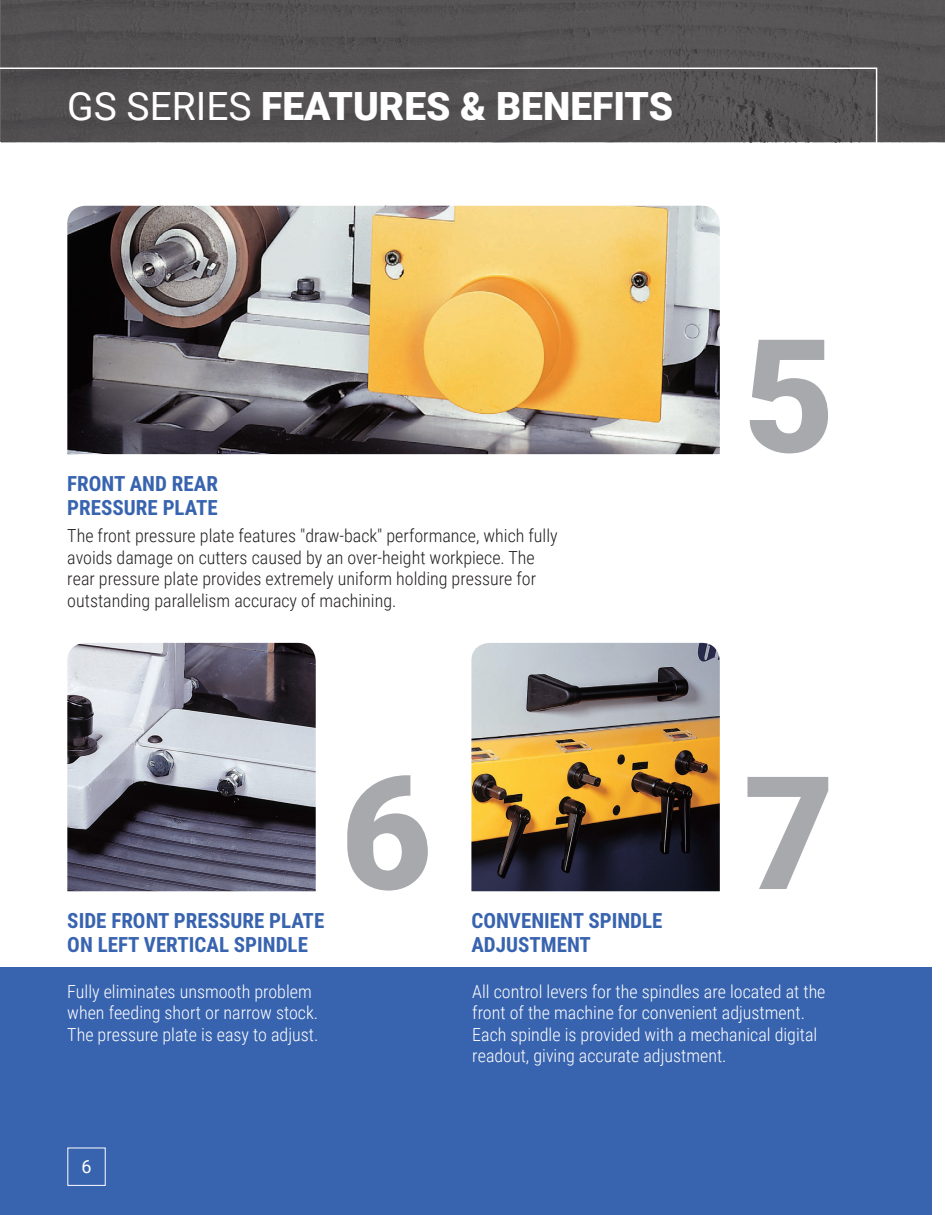
<style>
.page{position:relative;width:945px;height:1215px;background:#fff}
.page>*{position:absolute;margin:0;border:0;box-sizing:border-box;transform-origin:0 0}
.t1{font:900 157.65px "Roboto";color:#a8a9ad}
.t2{font:900 39px "Roboto";color:#fff}
.t3{font:700 21px/24px "Roboto Condensed";color:#3863af}
.t4{font:300 18px/21.6px "Roboto Condensed";color:#fff}
.t5{font:300 18px/21.6px "Roboto Condensed";color:#231f20}
.t6{font:18px "Roboto";color:#fff}
.s1{font-weight:400}
</style>
<div class="page">
<div style="left:0;top:0;width:933px;height:142px;background:#565354"></div>
<div style="left:933px;top:0;width:12px;height:142px;background:#565355"></div>
<div style="left:0;top:968px;width:932px;height:247px;background:#3863af"></div>
<div style="left:67px;top:1148px;width:39px;height:38px;border:1px solid #fff"></div>
<svg style="left:0;top:68px;width:877px;height:75px"></svg>
<img style="left:67px;top:643px;width:249px;height:248px">
<img style="left:471px;top:643px;width:249px;height:248px">
<img style="left:67px;top:206px;width:653px;height:248px">
<p class="t2" style="left:67px;top:79px;width:607px"><span class="s1">GS SERIES</span> FEATURES &amp; BENEFITS</p>
<p class="t3" style="left:67px;top:471px;width:152px">FRONT AND REAR</p>
<p class="t3" style="left:67px;top:495px;width:152px">PRESSURE PLATE</p>
<p class="t5" style="left:67px;top:524px;width:492px">The front pressure plate features "draw-back" performance, which fully avoids damage on cutters caused by an over-height workpiece. The rear pressure plate provides extremely uniform holding pressure for outstanding parallelism accuracy of machining.</p>
<p class="t1" style="left:743px;top:285px;width:93px">5</p>
<p class="t1" style="left:341px;top:723px;width:93px">6</p>
<p class="t1" style="left:743px;top:723px;width:93px">7</p>
<p class="t3" style="left:67px;top:908px;width:259px">SIDE FRONT PRESSURE PLATE<br>ON LEFT VERTICAL SPINDLE</p>
<p class="t3" style="left:471px;top:908px;width:193px">CONVENIENT SPINDLE<br>ADJUSTMENT</p>
<p class="t4" style="left:67px;top:980px;width:252px">Fully eliminates unsmooth problem when feeding short or narrow stock.</p>
<p class="t4" style="left:67px;top:1023px;width:253px">The pressure plate is easy to adjust.</p>
<p class="t6" style="left:81px;top:1154px;width:12px">6</p>
<p class="t4" style="left:472px;top:980px;width:355px">All control levers for the spindles are located at the front of the machine for convenient adjustment.<br>Each spindle is provided with a mechanical digital readout, giving accurate adjustment.</p>
</div>
